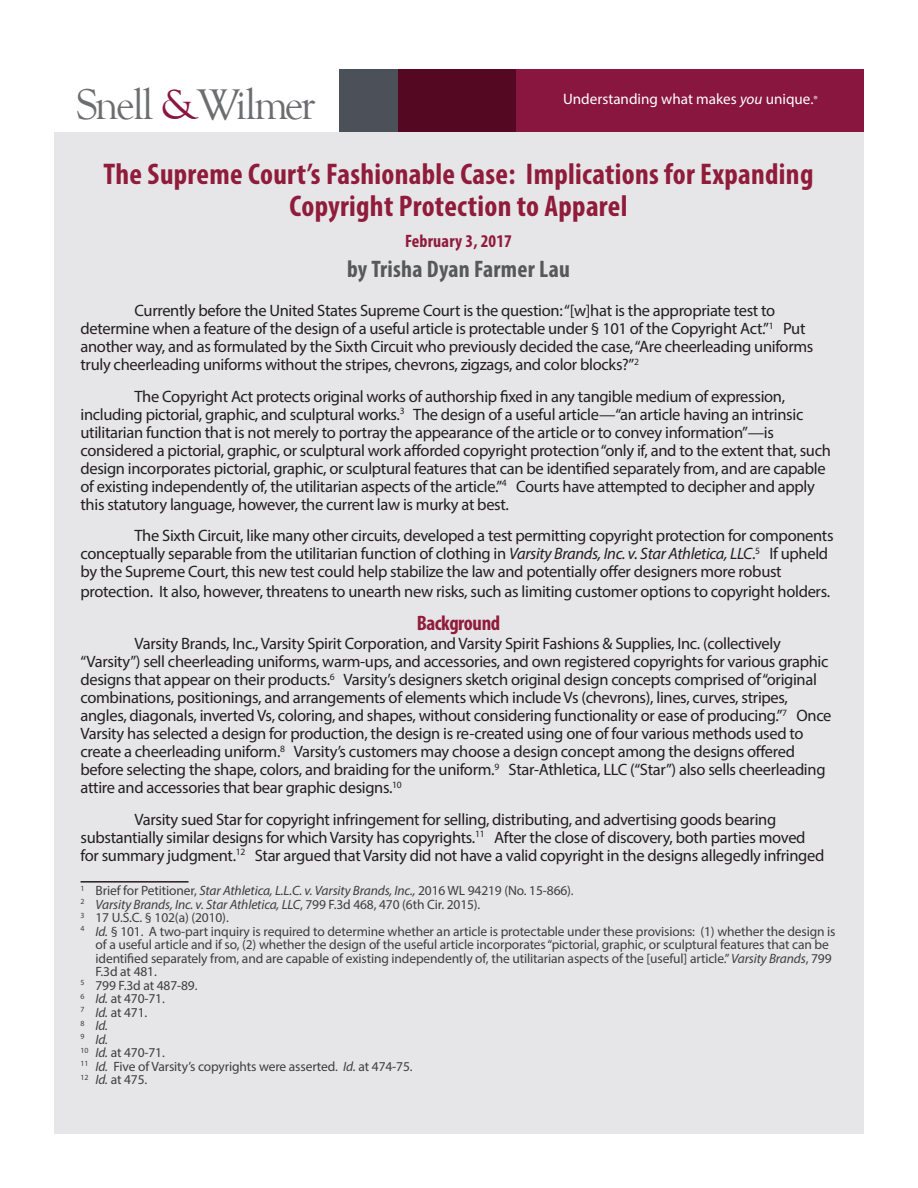
<style>
.page{position:relative;width:918px;height:1188px;background:#fff}
.page>*{position:absolute;margin:0;border:0;box-sizing:border-box;transform-origin:0 0}
.t1{font:44.1px "Goudy Old Style T";letter-spacing:-.06em;color:#6c6d70}
.t2{font:700 condensed 30px/31.5px "Myriad Pro";letter-spacing:.01em;color:#901c3b;text-align:center}
.t3{font:700 condensed 24px "Myriad Pro";letter-spacing:.01em;color:#57585a}
.t4{font:700 condensed 21px "Myriad Pro";letter-spacing:-.02em;color:#901c3b}
.t5{font:700 condensed 18px "Myriad Pro";letter-spacing:.01em;color:#901c3b}
.t6{font:16.5px/18px "Myriad Pro";letter-spacing:-.02em;color:#231f20}
.t7{font:15.15px "Myriad Pro";color:#fff}
.t8{font:13.5px "Myriad Pro";letter-spacing:-.01em;color:#3e3e3f}
.t9{font:italic 13.5px "Myriad Pro";letter-spacing:-.01em;color:#3e3e3f}
.s1{color:#88163e}
.s2{font-style:italic}
.s3{font-size:10.5px}
.s4{font-style:normal}
</style>
<div class="page">
<div style="left:340px;top:69px;width:524px;height:64px;background:#88163e"></div>
<div style="left:397px;top:69px;width:119px;height:64px;background:#540821"></div>
<div style="left:339px;top:69px;width:58px;height:64px;background:#4c5159"></div>
<div style="left:54px;top:133px;width:810px;height:1001px;background:#e6e6e8"></div>
<hr style="left:81px;top:881px;width:108px;height:2px;background:#231f20">
<h1 class="t1" style="left:76px;top:81px;width:241px">Snell <span class="s1">&amp;</span>Wilmer</h1>
<p class="t7" style="left:563px;top:90px;width:256px">Understanding what makes <span class="s2">you</span> unique.<span class="s3">®</span></p>
<h2 class="t2" style="left:104px;top:158px;width:711px">The Supreme Court’s Fashionable Case: Implications for Expanding<br>Copyright Protection to Apparel</h2>
<p class="t5" style="left:405px;top:230px;width:108px">February 3, 2017</p>
<h3 class="t3" style="left:347px;top:254px;width:224px">by Trisha Dyan Farmer Lau</h3>
<p class="t6" style="left:81px;top:301px;width:734px;text-indent:54px">Currently before the United States Supreme Court is the question: “[w]hat is the appropriate test to determine when a feature of the design of a useful article is protectable under § 101 of the Copyright Act.”<sup>1</sup> Put another way, and as formulated by the Sixth Circuit who previously decided the case, “Are cheerleading uniforms truly cheerleading uniforms without the stripes, chevrons, zigzags, and color blocks?”<sup>2</sup></p>
<p class="t6" style="left:81px;top:387px;width:752px;text-indent:54px">The Copyright Act protects original works of authorship fixed in any tangible medium of expression, including pictorial, graphic, and sculptural works.<sup>3</sup> The design of a useful article—“an article having an intrinsic utilitarian function that is not merely to portray the appearance of the article or to convey information”—is considered a pictorial, graphic, or sculptural work afforded copyright protection “only if, and to the extent that, such design incorporates pictorial, graphic, or sculptural features that can be identified separately from, and are capable of existing independently of, the utilitarian aspects of the article.”<sup>4</sup> Courts have attempted to decipher and apply this statutory language, however, the current law is murky at best.</p>
<p class="t6" style="left:81px;top:526px;width:755px;text-indent:54px">The Sixth Circuit, like many other circuits, developed a test permitting copyright protection for components conceptually separable from the utilitarian function of clothing in <span class="s2">Varsity Brands, Inc. v. Star Athletica, LLC</span>.<sup>5</sup> If upheld by the Supreme Court, this new test could help stabilize the law and potentially offer designers more robust</p>
<p class="t6" style="left:81px;top:582px;width:751px">protection. It also, however, threatens to unearth new risks, such as limiting customer options to copyright holders.</p>
<p class="t4" style="left:417px;top:610px;width:85px">Background</p>
<p class="t6" style="left:81px;top:634px;width:753px;text-indent:54px">Varsity Brands, Inc., Varsity Spirit Corporation, and Varsity Spirit Fashions &amp; Supplies, Inc. (collectively “Varsity”) sell cheerleading uniforms, warm-ups, and accessories, and own registered copyrights for various graphic designs that appear on their products.<sup>6</sup> Varsity’s designers sketch original design concepts comprised of “original combinations, positionings, and arrangements of elements which include Vs (chevrons), lines, curves, stripes, angles, diagonals, inverted Vs, coloring, and shapes, without considering functionality or ease of producing.”<sup>7</sup> Once Varsity has selected a design for production, the design is re-created using one of four various methods used to create a cheerleading uniform.<sup>8</sup> Varsity’s customers may choose a design concept among the designs offered before selecting the shape, colors, and braiding for the uniform.<sup>9</sup> Star-Athletica, LLC (“Star”) also sells cheerleading attire and accessories that bear graphic designs.<sup>10</sup></p>
<p class="t6" style="left:81px;top:810px;width:745px;text-indent:54px">Varsity sued Star for copyright infringement for selling, distributing, and advertising goods bearing substantially similar designs for which Varsity has copyrights.<sup>11</sup> After the close of discovery, both parties moved for summary judgment.<sup>12</sup> Star argued that Varsity did not have a valid copyright in the designs allegedly infringed</p>
<p class="t8" style="left:81px;top:882px;width:495px"><sup>1</sup> Brief for Petitioner, <span class="s2">Star Athletica, L.L.C. v. Varsity Brands, Inc.,</span> 2016 WL 94219 (No. 15-866).</p>
<p class="t9" style="left:81px;top:896px;width:401px"><sup>2</sup> Varsity Brands, Inc. v. Star Athletica, LLC<span class="s4">, 799 F.3d 468, 470 (6th Cir. 2015).</span></p>
<p class="t8" style="left:81px;top:909px;width:150px"><sup>3</sup> 17 U.S.C. § 102(a) (2010).</p>
<p class="t8" style="left:81px;top:923px;width:757px"><sup>4</sup> <span class="s2">Id.</span> § 101. A two-part inquiry is required to determine whether an article is protectable under these provisions: (1) whether the design is</p>
<p class="t8" style="left:96px;top:936px;width:735px">of a useful article and if so, (2) whether the design of the useful article incorporates “pictorial, graphic, or sculptural features that can be</p>
<p class="t8" style="left:96px;top:950px;width:738px">identified separately from, and are capable of existing independently of, the utilitarian aspects of the [useful] article.” <span class="s2">Varsity Brands</span>, 799</p>
<p class="t8" style="left:96px;top:963px;width:63px">F.3d at 481.</p>
<p class="t8" style="left:81px;top:977px;width:119px"><sup>5</sup> 799 F.3d at 487-89.</p>
<p class="t8" style="left:81px;top:990px;width:86px"><sup>6</sup> <span class="s2">Id.</span> at 470-71.</p>
<p class="t8" style="left:81px;top:1004px;width:68px"><sup>7</sup> <span class="s2">Id.</span> at 471.</p>
<p class="t9" style="left:81px;top:1017px;width:29px"><sup>8</sup> Id.</p>
<p class="t9" style="left:81px;top:1031px;width:29px"><sup>9</sup> Id.</p>
<p class="t8" style="left:81px;top:1044px;width:86px"><sup>10</sup> <span class="s2">Id.</span> at 470-71.</p>
<p class="t8" style="left:81px;top:1058px;width:334px"><sup>11</sup> <span class="s2">Id.</span> Five of Varsity’s copyrights were asserted. <span class="s2">Id.</span> at 474-75.</p>
<p class="t8" style="left:81px;top:1071px;width:68px"><sup>12</sup> <span class="s2">Id.</span> at 475.</p>
</div>
